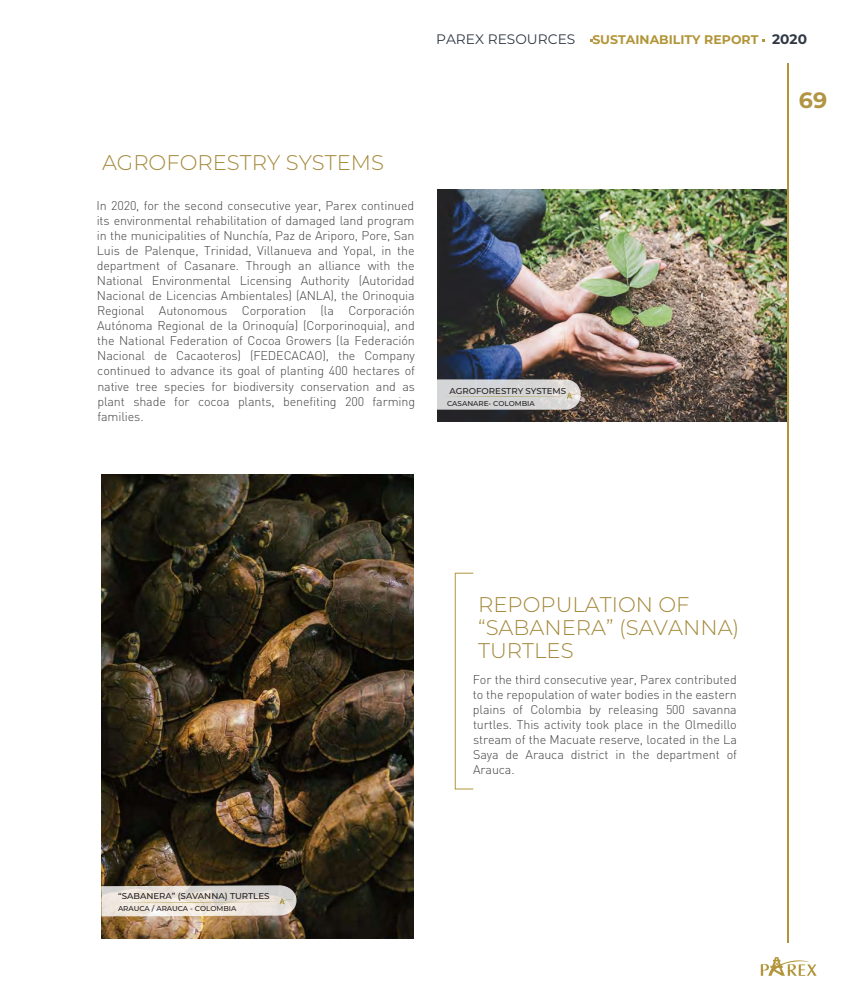
<style>
.page{position:relative;width:851px;height:993px;background:#fff}
.page>*{position:absolute;margin:0;border:0;box-sizing:border-box;transform-origin:0 0}
.t1{font:700 22.25px "Montserrat";color:#b29544}
.t2{font:300 21.12px/22.6px "Montserrat";color:#a38839}
.t3{font:13.75px "Montserrat";color:#313944}
.t4{font:300 12.5px/15px "DIN";letter-spacing:-.01em;color:#424143;text-align:justify}
.t5{font:700 12.5px "Montserrat";color:#b39539}
.t6{font:500 8.5px "Montserrat";color:#231f20}
.t7{font:500 7.12px "Montserrat";color:#231f20}
.s1{font-size:13.75px;color:#313944}
</style>
<div class="page">
<hr style="left:787px;top:63px;width:1px;height:879px;background:#b39539">
<svg style="left:760px;top:957px;width:56px;height:18px"></svg>
<div style="left:455px;top:572px;width:18px;height:217px;border:1px solid #b39539"></div>
<img style="left:101px;top:474px;width:312px;height:464px">
<img style="left:437px;top:189px;width:349px;height:233px">
<svg style="left:101px;top:885px;width:195px;height:31px;background:#dfd8cf"></svg>
<svg style="left:437px;top:379px;width:143px;height:30px;background:#d1d0cf"></svg>
<h2 class="t2" style="left:102px;top:151px;width:283px">AGROFORESTRY SYSTEMS</h2>
<p class="t4" style="left:97px;top:198px;width:320px">In 2020, for the second consecutive year, Parex continued its environmental rehabilitation of damaged land program in the municipalities of Nunchía, Paz de Ariporo, Pore, San Luis de Palenque, Trinidad, Villanueva and Yopal, in the department of Casanare. Through an alliance with the National Environmental Licensing Authority (Autoridad Nacional de Licencias Ambientales) (ANLA), the Orinoquia Regional Autonomous Corporation (la Corporación Autónoma Regional de la Orinoquía) (Corporinoquia), and the National Federation of Cocoa Growers (la Federación Nacional de Cacaoteros) (FEDECACAO), the Company continued to advance its goal of planting 400 hectares of native tree species for biodiversity conservation and as plant shade for cocoa plants, benefiting 200 farming families.</p>
<p class="t3" style="left:436px;top:30px;width:140px">PAREX RESOURCES</p>
<p class="t5" style="left:592px;top:30px;width:216px">SUSTAINABILITY REPORT <span class="s1">2020</span></p>
<p class="t6" style="left:449px;top:384px;width:118px">AGROFORESTRY SYSTEMS</p>
<p class="t7" style="left:447px;top:398px;width:89px">CASANARE- COLOMBIA</p>
<h1 class="t1" style="left:798px;top:84px;width:30px">69</h1>
<p class="t6" style="left:118px;top:889px;width:153px">“SABANERA” (SAVANNA) TURTLES</p>
<p class="t7" style="left:118px;top:903px;width:120px">ARAUCA / ARAUCA - COLOMBIA</p>
<h2 class="t2" style="left:478px;top:592px;width:263px">REPOPULATION OF “SABANERA” (SAVANNA)<br>TURTLES</h2>
<p class="t4" style="left:473px;top:672px;width:265px">For the third consecutive year, Parex contributed to the repopulation of water bodies in the eastern plains of Colombia by releasing 500 savanna turtles. This activity took place in the Olmedillo stream of the Macuate reserve, located in the La Saya de Arauca district in the department of Arauca.</p>
</div>
